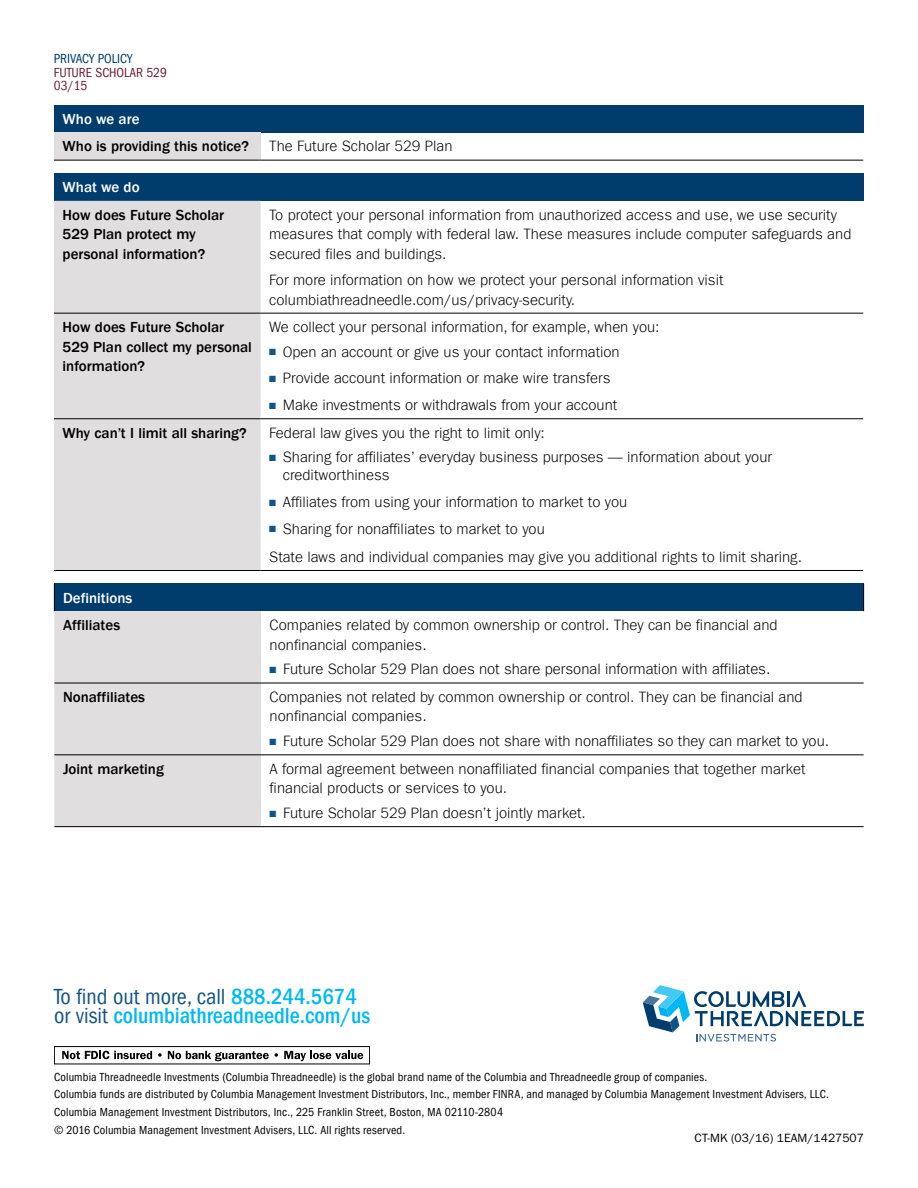
<style>
.page{position:relative;width:918px;height:1188px;background:#fff}
.page>*{position:absolute;margin:0;border:0;box-sizing:border-box;transform-origin:0 0}
.t1{font:500 condensed 22.5px/19.5px "ITC Frank Goth For AMPF";color:#00b9f1}
.t2{font:300 15px/19.5px "ITC Frank Goth For AMPF";color:#000}
.t3{font:500 15px/19.5px "ITC Frank Goth For AMPF";color:#000}
.t4{font:500 15px "ITC Frank Goth For AMPF";color:#fff}
.t5{font:condensed 13.5px/13.5px "ITC Frank Goth For AMPF";color:#6d1e39}
.t6{font:condensed 13.5px "ITC Frank Goth For AMPF";color:#003d6d}
.t7{font:condensed 12px/17.9px "ITC Frank Goth For AMPF";letter-spacing:.015em;color:#000}
.t8{font:12px "ITC Frank Goth For AMPF";color:#000}
.s1{color:#125584}
.s2{font-weight:400;color:#125584}
</style>
<div class="page">
<svg style="left:643px;top:985px;width:221px;height:57px"></svg>
<div style="left:54px;top:1046px;width:316px;height:18px;border:1px solid #000"></div>
<svg style="left:62px;top:1051px;width:90px;height:8px"></svg>
<svg style="left:158px;top:1053px;width:4px;height:4px"></svg>
<svg style="left:168px;top:1051px;width:101px;height:10px"></svg>
<svg style="left:275px;top:1053px;width:3px;height:4px"></svg>
<svg style="left:284px;top:1051px;width:79px;height:10px"></svg>
<div style="left:54px;top:105px;width:809px;height:28px;background:#003d6d"></div>
<div style="left:54px;top:133px;width:207px;height:27px;background:#e0dede"></div>
<hr style="left:54px;top:160px;width:207px;height:1px;background:#000">
<hr style="left:261px;top:160px;width:602px;height:1px;background:#000">
<div style="left:54px;top:173px;width:809px;height:28px;background:#003d6d"></div>
<div style="left:54px;top:201px;width:207px;height:369px;background:#e0dede"></div>
<hr style="left:54px;top:313px;width:207px;height:1px;background:#000">
<hr style="left:261px;top:313px;width:602px;height:1px;background:#000">
<hr style="left:54px;top:418px;width:207px;height:1px;background:#000">
<hr style="left:261px;top:418px;width:602px;height:1px;background:#000">
<hr style="left:54px;top:570px;width:207px;height:1px;background:#000">
<hr style="left:261px;top:570px;width:602px;height:1px;background:#000">
<div style="left:54px;top:584px;width:810px;height:27px;background:#003d6d"></div>
<div style="left:54px;top:611px;width:207px;height:215px;background:#e0dede"></div>
<svg style="left:54px;top:584px;width:1px;height:27px"></svg>
<svg style="left:863px;top:584px;width:1px;height:27px"></svg>
<hr style="left:54px;top:754px;width:207px;height:1px;background:#000">
<hr style="left:261px;top:754px;width:603px;height:1px;background:#000">
<hr style="left:54px;top:826px;width:207px;height:1px;background:#000">
<hr style="left:261px;top:826px;width:603px;height:1px;background:#000">
<hr style="left:54px;top:683px;width:207px;height:1px;background:#000">
<hr style="left:261px;top:683px;width:603px;height:1px;background:#000">
<p class="t6" style="left:54px;top:51px;width:80px">PRIVACY POLICY</p>
<p class="t5" style="left:54px;top:66px;width:115px">FUTURE SCHOLAR 529<br>03/15</p>
<p class="t4" style="left:63px;top:111px;width:78px">Who we are</p>
<p class="t3" style="left:63px;top:137px;width:188px">Who is providing this notice?</p>
<p class="t2" style="left:269px;top:137px;width:185px">The Future Scholar 529 Plan</p>
<p class="t4" style="left:63px;top:179px;width:79px">What we do</p>
<p class="t3" style="left:63px;top:205px;width:163px">How does Future Scholar<br>529 Plan protect my personal information?</p>
<p class="t2" style="left:269px;top:205px;width:584px">To protect your personal information from unauthorized access and use, we use security measures that comply with federal law. These measures include computer safeguards and secured files and buildings.</p>
<p class="t2" style="left:269px;top:270px;width:456px">For more information on how we protect your personal information visit columbiathreadneedle.com/us/privacy-security.</p>
<p class="t3" style="left:63px;top:318px;width:191px">How does Future Scholar<br>529 Plan collect my personal information?</p>
<p class="t2" style="left:269px;top:317px;width:392px">We collect your personal information, for example, when you:</p>
<p class="t2" style="left:269px;top:342px;width:352px"><span class="s1">■</span> Open an account or give us your contact information</p>
<p class="t2" style="left:269px;top:369px;width:343px"><span class="s1">■</span> Provide account information or make wire transfers</p>
<p class="t2" style="left:269px;top:395px;width:350px"><span class="s1">■</span> Make investments or withdrawals from your account</p>
<p class="t3" style="left:63px;top:423px;width:185px">Why can’t I limit all sharing?</p>
<p class="t2" style="left:269px;top:423px;width:277px">Federal law gives you the right to limit only:</p>
<p class="t2" style="left:283px;top:449px;width:491px;line-height:18px;text-indent:-13px"><span class="s1">■</span> Sharing for affiliates’ everyday business purposes — information about your creditworthiness</p>
<p class="t2" style="left:269px;top:492px;width:360px"><span class="s1">■</span> Affiliates from using your information to market to you</p>
<p class="t2" style="left:269px;top:515px;width:534px;line-height:28.2px"><span class="s1">■</span> Sharing for nonaffiliates to market to you<br>State laws and individual companies may give you additional rights to limit sharing.</p>
<p class="t4" style="left:63px;top:589px;width:71px">Definitions</p>
<p class="t3" style="left:63px;top:616px;width:59px">Affiliates</p>
<p class="t2" style="left:270px;top:615px;width:510px">Companies related by common ownership or control. They can be financial and nonfinancial companies.</p>
<p class="t2" style="left:270px;top:660px;width:502px"><span class="s1">■</span> Future Scholar 529 Plan does not share personal information with affiliates.</p>
<p class="t3" style="left:63px;top:687px;width:84px">Nonaffiliates</p>
<p class="t2" style="left:270px;top:687px;width:534px">Companies not related by common ownership or control. They can be financial and nonfinancial companies.</p>
<p class="t2" style="left:270px;top:732px;width:561px"><span class="s1">■</span> Future Scholar 529 Plan does not share with nonaffiliates so they can market to you.</p>
<p class="t3" style="left:63px;top:759px;width:102px">Joint marketing</p>
<p class="t2" style="left:270px;top:759px;width:537px">A formal agreement between nonaffiliated financial companies that together market financial products or services to you.</p>
<p class="t2" style="left:270px;top:803px;width:318px"><span class="s1">■</span> Future Scholar 529 Plan doesn’t jointly market.</p>
<h1 class="t1" style="left:54px;top:987px;width:318px"><span class="s2">To find out more, call</span> 888.244.5674 <span class="s2">or visit</span> columbiathreadneedle.com/us</h1>
<p class="t7" style="left:54px;top:1068px;width:776px">Columbia Threadneedle Investments (Columbia Threadneedle) is the global brand name of the Columbia and Threadneedle group of companies.<br>Columbia funds are distributed by Columbia Management Investment Distributors, Inc., member FINRA, and managed by Columbia Management Investment Advisers, LLC.<br>Columbia Management Investment Distributors, Inc., 225 Franklin Street, Boston, MA 02110-2804<br>© 2016 Columbia Management Investment Advisers, LLC. All rights reserved.</p>
<p class="t8" style="left:695px;top:1131px;width:171px">CT-MK (03/16) 1EAM/1427507</p>
</div>
